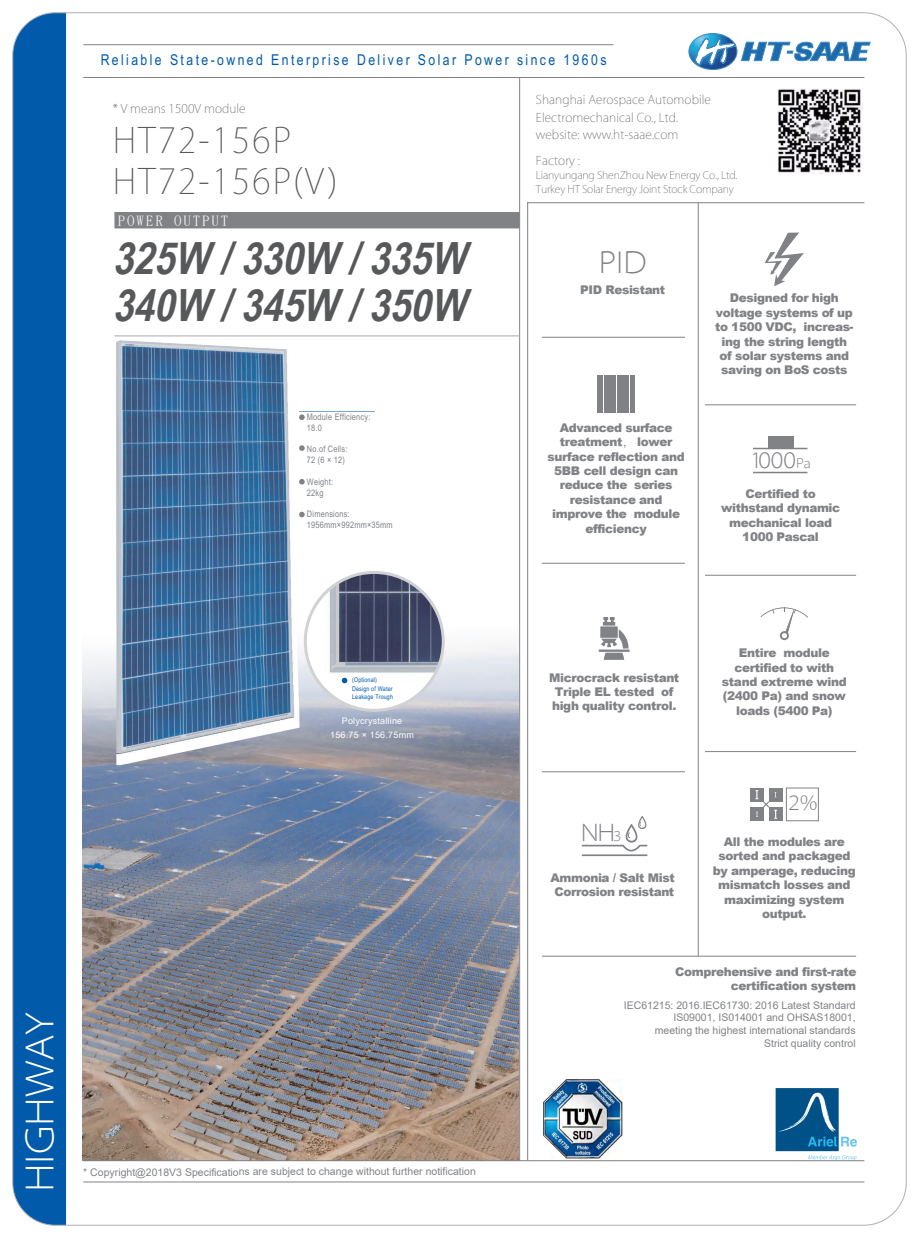
<style>
.page{position:relative;width:919px;height:1238px;background:#fff}
.page>*{position:absolute;margin:0;border:0;box-sizing:border-box;transform-origin:0 0}
.t1{font:italic 700 44.4px/47.7px "Arial Narrow";color:#57585a}
.t2{font:41.1px "ZHSRXT GBK1 0";color:#fff}
.t3{font:200 34.5px/41px "Koz Go Pr 6 N";letter-spacing:.065em;color:#57585a}
.t4{font:31.95px "ZHSRXT GBK1 0";color:#808285}
.t5{font:25.65px "ZHSRXT GBK1 0";color:#808285}
.t6{font:23.55px "ZHSRXT GBK1 0";color:#808285}
.t7{font:22.35px "ZHSRXT GBK1 0";color:#808285}
.t8{font:15px "Arial Narrow";letter-spacing:.16em;color:#015aaa}
.t9{font:15px "Lao UI";letter-spacing:.125em;color:#fff}
.t10{font:900 12px/14.4px "Arial";letter-spacing:-.03em;color:#808285;text-align:center}
.t11{font:200 12px/17.4px "Koz Go Pr 6 N";letter-spacing:.005em;color:#57585a}
.t12{font:10.5px/12.6px "Arial";color:#808285;text-align:right}
.t13{font:200 10.5px/14.4px "Koz Go Pr 6 N";letter-spacing:-.015em;color:#57585a}
.t14{font:9px/10.8px "Arial Narrow";letter-spacing:.025em;color:#7e8187}
.t15{font:9px/13.8px "Arial";letter-spacing:.025em;color:#fff;text-align:center}
.t16{font:9px/10.8px "Arial Narrow";letter-spacing:.025em;color:#808285}
.t17{font:6.6px/7.8px "Arial Narrow";letter-spacing:.025em;color:#015aaa}
.s1{font-family:"Adobe Song Std";font-weight:300}
.s2{font-size:14.4px}
.s3{font-size:14.85px}
</style>
<div class="page">
<img style="left:82px;top:571px;width:436px;height:589px">
<div style="left:14px;top:14px;width:52px;height:1211px;background:#015aaa"></div>
<hr style="left:527px;top:202px;width:1px;height:958px;background:#808285">
<hr style="left:519px;top:77px;width:1px;height:1083px;background:#808285">
<hr style="left:114px;top:335px;width:405px;height:1px;background:#a8a9ad">
<svg style="left:688px;top:33px;width:182px;height:37px"></svg>
<img style="left:86px;top:335px;width:250px;height:462px">
<hr style="left:83px;top:1181px;width:781px;height:1px;background:#808285">
<hr style="left:83px;top:1160px;width:781px;height:1px;background:#808285">
<hr style="left:83px;top:44px;width:530px;height:1px;background:#808285">
<div style="left:114px;top:212px;width:405px;height:16px;background:#808285"></div>
<svg style="left:301px;top:414px;width:4px;height:6px"></svg>
<svg style="left:299px;top:445px;width:6px;height:6px"></svg>
<svg style="left:299px;top:479px;width:6px;height:5px"></svg>
<svg style="left:299px;top:511px;width:6px;height:6px"></svg>
<hr style="left:83px;top:77px;width:781px;height:1px;background:#808285">
<hr style="left:527px;top:202px;width:337px;height:1px;background:#808285">
<img style="left:777px;top:89px;width:85px;height:84px">
<img style="left:305px;top:572px;width:138px;height:137px">
<div style="left:304px;top:571px;width:140px;height:140px;border:3px solid #d1d2d4;border-radius:50%"></div>
<svg style="left:342px;top:677px;width:5px;height:6px"></svg>
<hr style="left:542px;top:955px;width:314px;height:1px;background:#808285">
<div style="left:617px;top:376px;width:5px;height:37px;background:#808285"></div>
<div style="left:610px;top:376px;width:5px;height:37px;background:#808285"></div>
<div style="left:604px;top:376px;width:5px;height:37px;background:#808285"></div>
<div style="left:623px;top:376px;width:5px;height:37px;background:#808285"></div>
<hr style="left:630px;top:376px;width:4px;height:37px;background:#808285">
<div style="left:597px;top:376px;width:5px;height:37px;background:#808285"></div>
<hr style="left:542px;top:337px;width:143px;height:1px;background:#808285">
<hr style="left:705px;top:404px;width:151px;height:1px;background:#808285">
<hr style="left:705px;top:575px;width:151px;height:1px;background:#808285">
<hr style="left:542px;top:563px;width:143px;height:1px;background:#808285">
<hr style="left:542px;top:771px;width:143px;height:1px;background:#808285">
<hr style="left:705px;top:751px;width:151px;height:1px;background:#808285">
<hr style="left:698px;top:203px;width:1px;height:753px;background:#808285">
<svg style="left:598px;top:617px;width:31px;height:43px"></svg>
<div style="left:750px;top:788px;width:13px;height:13px;background:#808285"></div>
<div style="left:750px;top:807px;width:13px;height:14px;background:#808285"></div>
<div style="left:768px;top:788px;width:14px;height:13px;background:#808285"></div>
<div style="left:786px;top:787px;width:32px;height:34px;border:1px solid #808285"></div>
<div style="left:768px;top:807px;width:14px;height:14px;background:#808285"></div>
<svg style="left:755px;top:790px;width:22px;height:28px"></svg>
<svg style="left:765px;top:232px;width:38px;height:54px"></svg>
<svg style="left:760px;top:607px;width:48px;height:33px"></svg>
<svg style="left:581px;top:816px;width:66px;height:35px"></svg>
<hr style="left:581px;top:854px;width:66px;height:2px;background:#808285">
<hr style="left:753px;top:448px;width:54px;height:1px;background:#808285">
<hr style="left:753px;top:472px;width:54px;height:1px;background:#808285">
<div style="left:768px;top:436px;width:25px;height:12px;background:#808285"></div>
<svg style="left:775px;top:1088px;width:81px;height:72px"></svg>
<hr style="left:298px;top:409px;width:82px;height:2px;background:#fff">
<hr style="left:296px;top:432px;width:35px;height:2px;background:#fff">
<hr style="left:326px;top:431px;width:11px;height:4px;background:#fff">
<img style="left:543px;top:1079px;width:79px;height:79px">
<p class="t8" style="left:101px;top:52px;width:507px">Reliable State-owned Enterprise Deliver Solar Power since 1960s</p>
<p class="t11" style="left:536px;top:92px;width:176px">Shanghai Aerospace Automobile<br>Electromechanical Co., Ltd. website: www.ht-saae.com</p>
<p class="t11" style="left:536px;top:152px;width:46px">Factory :</p>
<p class="t13" style="left:536px;top:168px;width:203px">Lianyungang ShenZhou New Energy Co., Ltd.<br>Turkey HT Solar Energy Joint Stock Company</p>
<p class="t11" style="left:113px;top:100px;width:134px">* V means 1500V module</p>
<h3 class="t3" style="left:113px;top:121px;width:226px">HT72-156P<br>HT72-156P(V)</h3>
<p class="t9" style="left:118px;top:213px;width:112px">POWER OUTPUT</p>
<h1 class="t1" style="left:113px;top:232px;width:367px">325W /330W /335W<br>340W /345W /350W</h1>
<p class="t16" style="left:307px;top:411px;width:65px">Module Efficiency:<br>18.0</p>
<p class="t14" style="left:307px;top:444px;width:42px">No.of Cells:<br>72 (6 × 12)</p>
<p class="t14" style="left:307px;top:476px;width:28px">Weight:<br>22kg</p>
<p class="t14" style="left:307px;top:508px;width:87px">Dimensions:<br>1956mm×992mm×35mm</p>
<h3 class="t4" style="left:598px;top:244px;width:49px">PID</h3>
<p class="t10" style="left:580px;top:282px;width:87px">PID Resistant</p>
<p class="t10" style="left:559px;top:420px;width:114px">Advanced surface</p>
<p class="t10" style="left:559px;top:434px;width:114px">treatment<span class="s1">，</span> lower</p>
<p class="t10" style="left:547px;top:448px;width:139px">surface reflection and</p>
<p class="t10" style="left:554px;top:463px;width:125px">5BB cell design can</p>
<p class="t10" style="left:559px;top:477px;width:114px">reduce the series</p>
<p class="t10" style="left:569px;top:492px;width:94px">resistance and</p>
<p class="t10" style="left:552px;top:506px;width:129px">improve the module</p>
<p class="t10" style="left:585px;top:520px;width:63px">efficiency</p>
<p class="t10" style="left:715px;top:290px;width:140px">Designed for high voltage systems of up to 1500 VDC, increas&shy;ing the string length of solar systems and saving on BoS costs</p>
<h3 class="t6" style="left:750px;top:447px;width:62px">1000<span class="s2">Pa</span></h3>
<p class="t10" style="left:721px;top:486px;width:121px">Certified to withstand dynamic mechanical load<br>1000 Pascal</p>
<p class="t17" style="left:352px;top:675px;width:26px">(Optional)</p>
<p class="t17" style="left:352px;top:684px;width:42px">Design of Water<br>Leakage Trough</p>
<p class="t15" style="left:330px;top:713px;width:85px">Polycrystalline<br>156.75 × 156.75mm</p>
<h2 class="t2" style="left:17px;top:1192px;width:182px;rotate:-90deg">HIGHWAY</h2>
<p class="t12" style="left:83px;top:1165px;width:394px">* Copyright@2018V3 Specifications are subject to change without further notification</p>
<p class="t10" style="left:549px;top:669px;width:132px;text-align:left">Microcrack resistant<br>Triple EL tested of high quality control.</p>
<h3 class="t5" style="left:580px;top:817px;width:42px">NH<span class="s3">3</span></h3>
<p class="t10" style="left:550px;top:869px;width:126px">Ammonia / Salt Mist<br>Corrosion resistant</p>
<p class="t10" style="left:722px;top:645px;width:126px">Entire module certified to with stand extreme wind (2400 Pa) and snow loads (5400 Pa)</p>
<h3 class="t7" style="left:788px;top:790px;width:31px">2%</h3>
<p class="t10" style="left:712px;top:834px;width:145px">All the modules are sorted and packaged by amperage, reducing mismatch losses and maximizing system output.</p>
<p class="t10" style="left:675px;top:964px;width:183px;text-align:right">Comprehensive and first-rate certification system</p>
<p class="t12" style="left:623px;top:998px;width:233px">IEC61215: 2016.IEC61730: 2016 Latest Standard IS09001, IS014001 and OHSAS18001,<br>meeting the highest international standards<br>Strict quality control</p>
</div>
